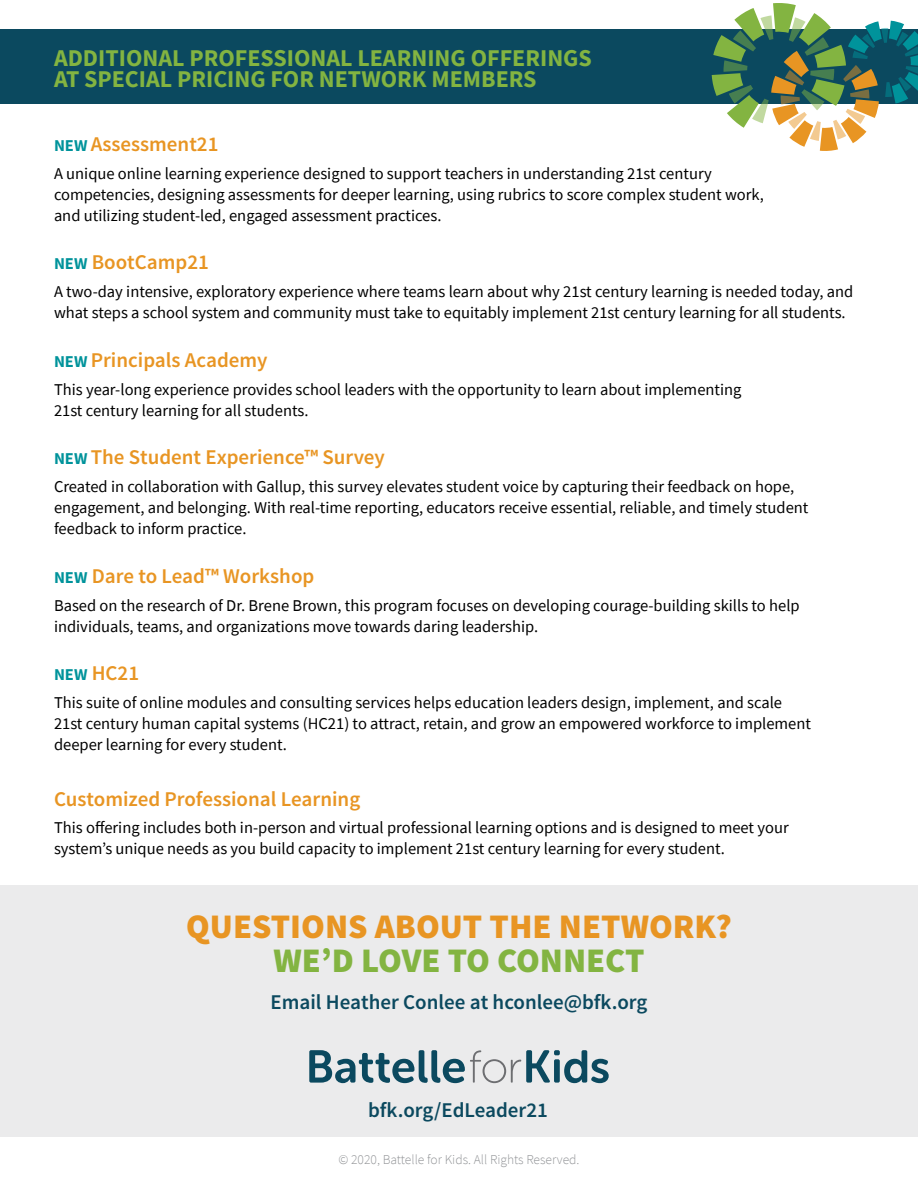
<style>
.page{position:relative;width:918px;height:1188px;background:#fff}
.page>*{position:absolute;margin:0;border:0;box-sizing:border-box;transform-origin:0 0}
.t1{font:900 34.5px "Source Sans Pro";color:#e89523}
.t2{font:900 34.5px "Source Sans Pro";color:#83b441}
.t3{font:700 24px/21px "Source Sans Pro";color:#83b441}
.t4{font:600 21px "Source Sans Pro";color:#e89523}
.t5{font:600 21px "Source Sans Pro";color:#0b495f}
.t6{font:16.5px/21px "Source Sans Pro";color:#000}
.t7{font:300 13.5px "Source Sans Pro";color:#939598}
.s1{font-weight:700;font-size:16.5px;color:#00939b}
</style>
<div class="page">
<div style="left:0;top:886px;width:918px;height:251px;background:#ebebec"></div>
<div style="left:0;top:29px;width:918px;height:75px;background:#0b495f"></div>
<svg style="left:309px;top:1050px;width:300px;height:33px"></svg>
<svg style="left:712px;top:3px;width:206px;height:148px"></svg>
<p class="t3" style="left:54px;top:47px;width:539px">ADDITIONAL PROFESSIONAL LEARNING OFFERINGS<br>AT SPECIAL PRICING FOR NETWORK MEMBERS</p>
<p class="t4" style="left:54px;top:131px;width:166px"><span class="s1">NEW</span> Assessment21</p>
<p class="t6" style="left:54px;top:163px;width:712px">A unique online learning experience designed to support teachers in understanding 21st century competencies, designing assessments for deeper learning, using rubrics to score complex student work, and utilizing student-led, engaged assessment practices.</p>
<p class="t4" style="left:54px;top:249px;width:156px"><span class="s1">NEW</span> BootCamp21</p>
<p class="t6" style="left:54px;top:281px;width:801px">A two-day intensive, exploratory experience where teams learn about why 21st century learning is needed today, and what steps a school system and community must take to equitably implement 21st century learning for all students.</p>
<p class="t4" style="left:54px;top:347px;width:215px"><span class="s1">NEW</span> Principals Academy</p>
<p class="t6" style="left:54px;top:379px;width:689px">This year-long experience provides school leaders with the opportunity to learn about implementing<br>21st century learning for all students.</p>
<p class="t4" style="left:54px;top:444px;width:333px"><span class="s1">NEW</span> The Student Experience™ Survey</p>
<p class="t6" style="left:54px;top:476px;width:756px">Created in collaboration with Gallup, this survey elevates student voice by capturing their feedback on hope, engagement, and belonging. With real-time reporting, educators receive essential, reliable, and timely student feedback to inform practice.</p>
<p class="t4" style="left:54px;top:563px;width:262px"><span class="s1">NEW</span> Dare to Lead™ Workshop</p>
<p class="t6" style="left:54px;top:595px;width:747px">Based on the research of Dr. Brene Brown, this program focuses on developing courage-building skills to help individuals, teams, and organizations move towards daring leadership.</p>
<p class="t4" style="left:54px;top:660px;width:87px"><span class="s1">NEW</span> HC21</p>
<p class="t6" style="left:54px;top:692px;width:759px">This suite of online modules and consulting services helps education leaders design, implement, and scale<br>21st century human capital systems (HC21) to attract, retain, and grow an empowered workforce to implement deeper learning for every student.</p>
<p class="t4" style="left:54px;top:786px;width:308px">Customized Professional Learning</p>
<p class="t6" style="left:54px;top:817px;width:736px">This offering includes both in-person and virtual professional learning options and is designed to meet your system’s unique needs as you build capacity to implement 21st century learning for every student.</p>
<p class="t1" style="left:186px;top:904px;width:547px">QUESTIONS ABOUT THE NETWORK?</p>
<p class="t2" style="left:273px;top:938px;width:373px">WE’D LOVE TO CONNECT</p>
<p class="t5" style="left:270px;top:989px;width:379px">Email Heather Conlee at hconlee@bfk.org</p>
<p class="t5" style="left:368px;top:1096px;width:181px">bfk.org/EdLeader21</p>
<p class="t7" style="left:338px;top:1151px;width:243px">© 2020, Battelle for Kids. All Rights Reserved.</p>
</div>
